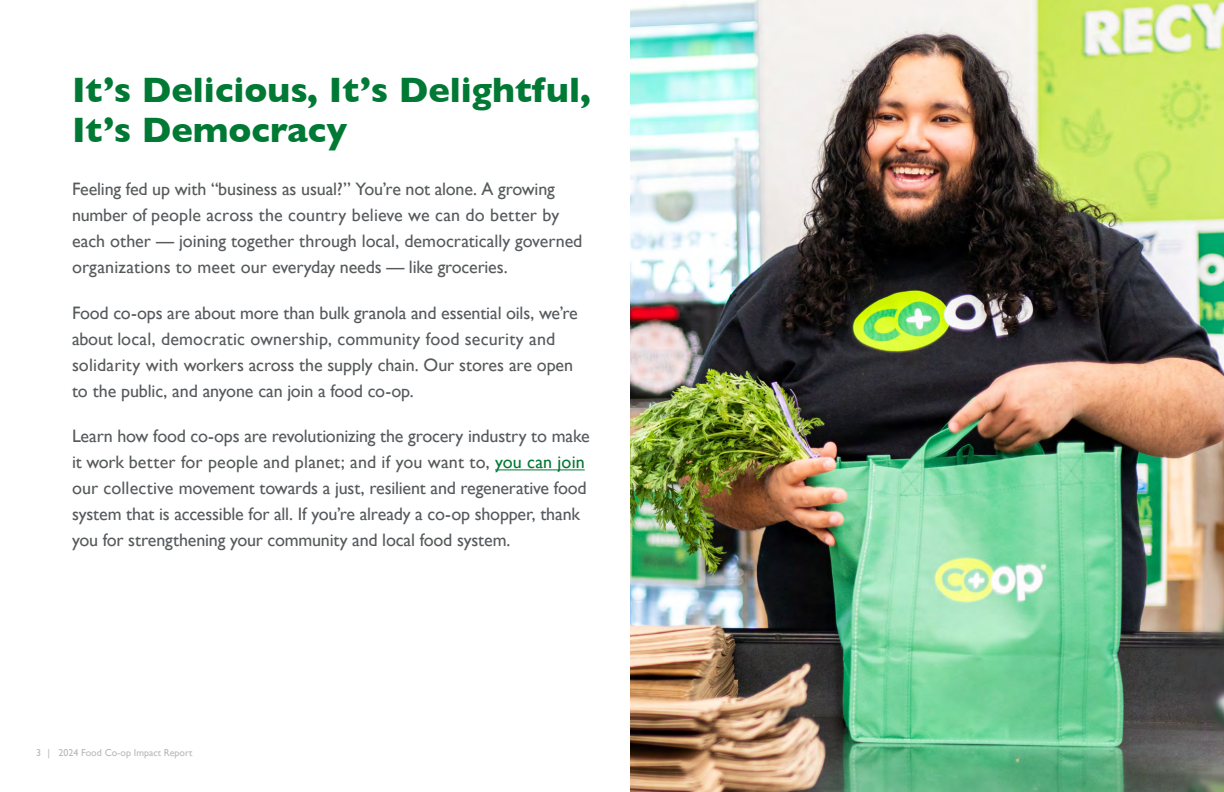
<style>
.page{position:relative;width:1224px;height:792px;background:#fff}
.page>*{position:absolute;margin:0;border:0;box-sizing:border-box;transform-origin:0 0}
.t1{font:800 36px/40px "Gill Sans";color:#007934}
.Body_Copy{font:18px/26px "Gill Sans";letter-spacing:-.005em;color:#565a5c}
.t2{font:10px "Gill Sans";color:#b6b8b9}
.s1{color:#007934}
</style>
<div class="page">
<img style="left:630px;top:0;width:594px;height:792px">
<hr style="left:495px;top:470px;width:90px;height:1px;background:#007934">
<h1 class="t1" style="left:72px;top:69px;width:521px">It’s Delicious, It’s Delightful,<br>It’s Democracy</h1>
<p class="Body_Copy" style="left:72px;top:177px;width:512px">Feeling fed up with “business as usual?” You’re not alone. A growing number of people across the country believe we can do better by each other — joining together through local, democratically governed organizations to meet our everyday needs — like groceries.</p>
<p class="Body_Copy" style="left:72px;top:300px;width:507px">Food co-ops are about more than bulk granola and essential oils, we’re about local, democratic ownership, community food security and solidarity with workers across the supply chain. Our stores are open to the public, and anyone can join a food co-op.</p>
<p class="Body_Copy" style="left:72px;top:423px;width:519px">Learn how food co-ops are revolutionizing the grocery industry to make it work better for people and planet; and if you want to, <span class="s1">you can join </span>our collective movement towards a just, resilient and regenerative food system that is accessible for all. If you’re already a co-op shopper, thank you for strengthening your community and local food system.</p>
<p class="t2" style="left:36px;top:747px;width:158px">3 | 2024 Food Co-op Impact Report</p>
</div>
